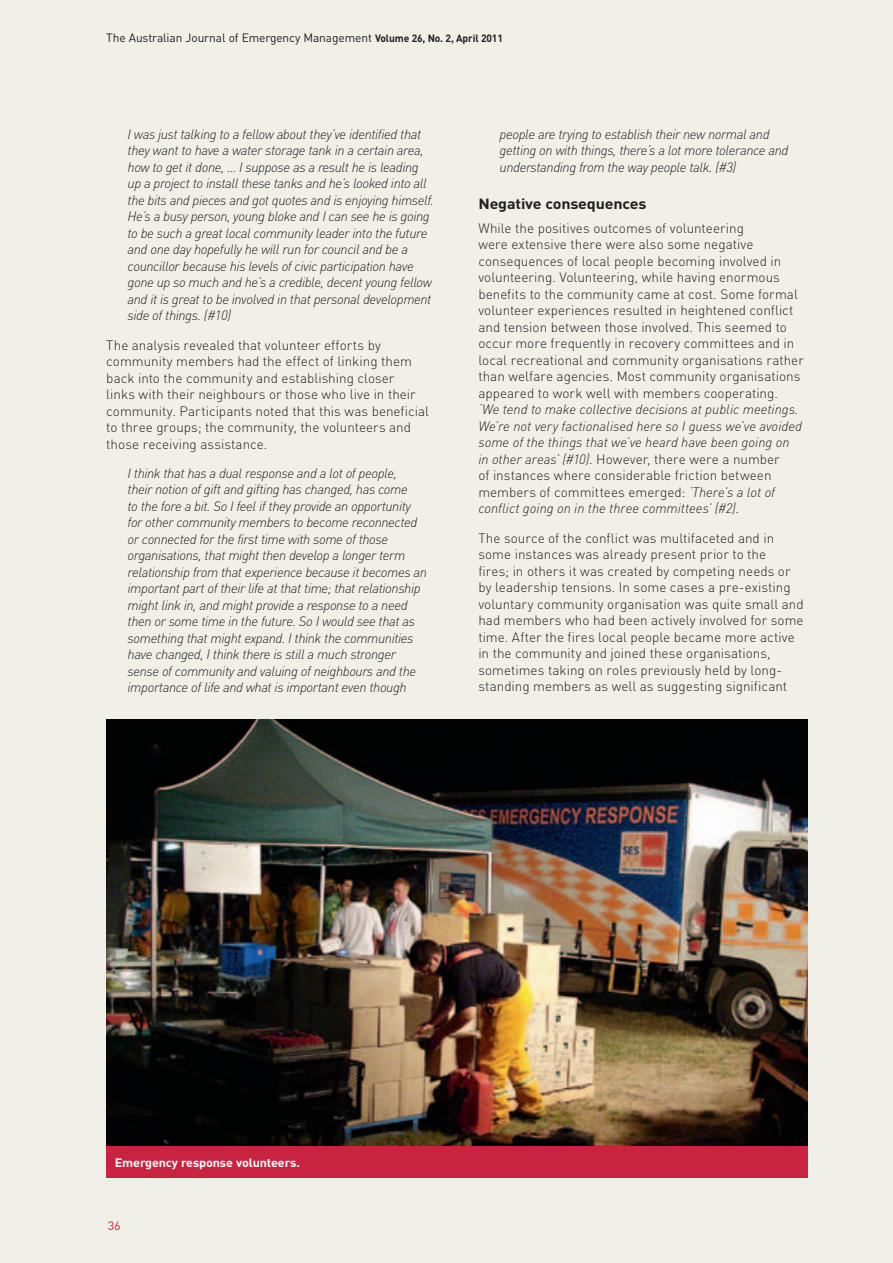
<style>
.page{position:relative;width:893px;height:1263px;background:#f0f0e7}
.page>*{position:absolute;margin:0;border:0;box-sizing:border-box;transform-origin:0 0}
.t1{font:700 14.7px "DIN";letter-spacing:-.01em;color:#231f20;scale:1.1 1}
.t2{font:300 13.5px/16.5px "DIN";color:#231f20}
.t3{font:italic 300 13.5px/16.5px "DINOT";letter-spacing:-.03em;color:#231f20}
.t4{font:italic 300 13.5px/16.5px "DINOT";color:#231f20}
.t5{font:12px "DIN";letter-spacing:-.01em;color:#231f20}
.t6{font:700 12px "DIN";letter-spacing:-.01em;color:#fff;scale:1.05 1}
.t7{font:12px "DIN";color:#c8233f;scale:1.05 1}
.s1{font-weight:700;font-size:10.5px}
.s2{font-family:"DINOT";font-style:italic}
.s3{font-family:"DIN";font-style:normal}
</style>
<div class="page">
<img style="left:106px;top:719px;width:702px;height:428px">
<div style="left:106px;top:1147px;width:702px;height:31px;background:#c8233f"></div>
<p class="t5" style="left:106px;top:30px;width:398px">The Australian Journal of Emergency Management <span class="s1">Volume 26, No. 2, April 2011</span></p>
<p class="t3" style="left:128px;top:126px;width:308px">I was just talking to a fellow about they’ve identified that they want to have a water storage tank in a certain area, how to get it done, … I suppose as a result he is leading up a project to install these tanks and he’s looked into all the bits and pieces and got quotes and is enjoying himself.<br>He’s a busy person, young bloke and I can see he is going to be such a great local community leader into the future and one day hopefully he will run for council and be a councillor because his levels of civic participation have gone up so much and he’s a credible, decent young fellow and it is great to be involved in that personal development side of things. (#10)</p>
<p class="t2" style="left:106px;top:336px;width:324px">The analysis revealed that volunteer efforts by community members had the effect of linking them back into the community and establishing closer<br>links with their neighbours or those who live in their community. Participants noted that this was beneficial to three groups; the community, the volunteers and those receiving assistance.</p>
<p class="t3" style="left:128px;top:465px;width:301px">I think that has a dual response and a lot of people,<br>their notion of gift and gifting has changed, has come<br>to the fore a bit. So I feel if they provide an opportunity for other community members to become reconnected or connected for the first time with some of those organisations, that might then develop a longer term relationship from that experience because it becomes an important part of their life at that time; that relationship might link in, and might provide a response to a need then or some time in the future. So I would see that as something that might expand. I think the communities have changed, I think there is still a much stronger sense of community and valuing of neighbours and the importance of life and what is important even though</p>
<p class="t3" style="left:500px;top:126px;width:290px">people are trying to establish their new normal and getting on with things, there’s a lot more tolerance and understanding from the way people talk. (#3)</p>
<p class="t1" style="left:478px;top:194px;width:154px">Negative consequences</p>
<p class="t2" style="left:478px;top:220px;width:327px">While the positives outcomes of volunteering<br>were extensive there were also some negative consequences of local people becoming involved in volunteering. Volunteering, while having enormous benefits to the community came at cost. Some formal volunteer experiences resulted in heightened conflict and tension between those involved. This seemed to occur more frequently in recovery committees and in local recreational and community organisations rather than welfare agencies. Most community organisations appeared to work well with members cooperating.</p>
<p class="t4" style="left:478px;top:401px;width:325px">‘We tend to make collective decisions at public meetings.<br>We’re not very factionalised here so I guess we’ve avoided some of the things that we’ve heard have been going on</p>
<p class="t2" style="left:478px;top:451px;width:303px"><span class="s2">in other areas’ (#10)</span>. However, there were a number of instances where considerable friction between members of committees emerged: <span class="s2">‘There’s a lot of</span></p>
<p class="t4" style="left:478px;top:500px;width:262px">conflict going on in the three committees’ (#2)<span class="s3">.</span></p>
<p class="t2" style="left:478px;top:529px;width:327px">The source of the conflict was multifaceted and in some instances was already present prior to the<br>fires; in others it was created by competing needs or by leadership tensions. In some cases a pre-existing voluntary community organisation was quite small and had members who had been actively involved for some time. After the fires local people became more active in the community and joined these organisations, sometimes taking on roles previously held by long&shy;standing members as well as suggesting significant</p>
<p class="t6" style="left:115px;top:1155px;width:178px">Emergency response volunteers.</p>
<p class="t7" style="left:108px;top:1218px;width:14px">36</p>
</div>
